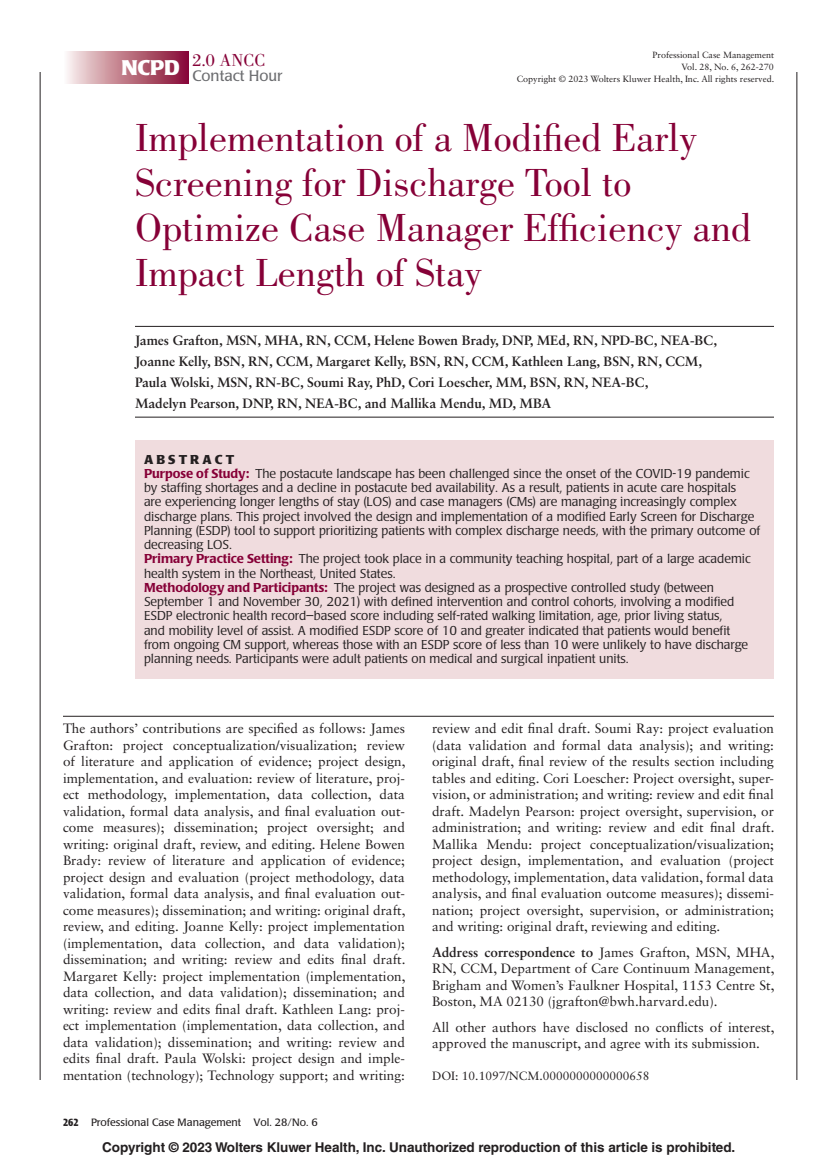
<style>
.page{position:relative;width:837px;height:1161px;background:#fff}
.page>*{position:absolute;margin:0;border:0;box-sizing:border-box;transform-origin:0 0}
.ArticleTitle{font:40.5px/45px "Bodoni Std";color:#860037}
.t1{font:700 21px "Poppl Laudatio";color:#fff}
.ArticleTitle-2{font:18px "Bodoni Std";color:#860037}
.ArticleTitle-3{font:15px "Poppl Laudatio";color:#6c6d70}
.ArticleAffl{font:13.5px/16.5px "Sabon LT Std";color:#231f20;text-align:justify}
.AuthorNotes{font:13.5px/16.5px "Sabon LT Std";color:#231f20;text-align:justify}
.ArticleAU{font:700 13.5px/21px "Sabon LT Std";color:#231f20}
.t2{font:700 13.5px "Helvetica LT Std";letter-spacing:-.005em;color:#231f20}
.AbstractParaFL{font:300 12.75px/14.2px "Poppl Laudatio";color:#231f20}
.AbstractParaFLFirst{font:300 12.75px/14.2px "Poppl Laudatio";color:#231f20}
.AbstractParaFLFirst-2{font:700 12.75px "Poppl Laudatio";letter-spacing:.24em;color:#231f20}
.DOI{font:12px "Sabon LT Std";color:#231f20}
.t3{font:10.5px "Poppl Laudatio";color:#231f20}
.t4{font:9px "Sabon LT Std";color:#231f20}
.s1{font-weight:500;color:#860037}
.s2{font-weight:700}
.s3{font-weight:700;font-stretch:condensed}
</style>
<div class="page">
<hr style="left:40px;top:72px;width:1px;height:1008px;background:#231f20">
<hr style="left:796px;top:72px;width:1px;height:1008px;background:#231f20">
<hr style="left:63px;top:716px;width:711px;height:1px;background:#231f20">
<div style="left:135px;top:440px;width:639px;height:238px;background:#f0dcde"></div>
<hr style="left:135px;top:326px;width:639px;height:1px;background:#231f20">
<hr style="left:135px;top:417px;width:639px;height:1px;background:#231f20">
<svg style="left:67px;top:52px;width:122px;height:31px;background:#bd7788"></svg>
<p class="t1" style="left:121px;top:56px;width:60px">NCPD</p>
<p class="ArticleTitle-2" style="left:192px;top:50px;width:75px">2.0 ANCC</p>
<p class="ArticleTitle-3" style="left:192px;top:68px;width:91px">Contact Hour</p>
<p class="t4" style="left:653px;top:50px;width:123px">Professional Case Management</p>
<p class="t4" style="left:682px;top:62px;width:94px">Vol. 28, No. 6, 262-270</p>
<p class="t4" style="left:517px;top:74px;width:259px">Copyright © 2023 Wolters Kluwer Health, Inc. All rights reserved.</p>
<p class="ArticleTitle" style="left:135px;top:116px;width:618px">Implementation of a Modified Early<br>Screening for Discharge Tool to<br>Optimize Case Manager Efficiency and<br>Impact Length of Stay</p>
<p class="ArticleAU" style="left:135px;top:329px;width:584px">James Grafton, MSN, MHA, RN, CCM, Helene Bowen Brady, DNP, MEd, RN, NPD-BC, NEA-BC, Joanne Kelly, BSN, RN, CCM, Margaret Kelly, BSN, RN, CCM, Kathleen Lang, BSN, RN, CCM, Paula Wolski, MSN, RN-BC, Soumi Ray, PhD, Cori Loescher, MM, BSN, RN, NEA-BC,<br>Madelyn Pearson, DNP, RN, NEA-BC, and Mallika Mendu, MD, MBA</p>
<p class="AbstractParaFLFirst-2" style="left:144px;top:452px;width:92px">ABSTRACT</p>
<p class="AbstractParaFLFirst" style="left:144px;top:467px;width:618px"><span class="s1">Purpose of Study:</span> The postacute landscape has been challenged since the onset of the COVID-19 pandemic by staffing shortages and a decline in postacute bed availability. As a result, patients in acute care hospitals<br>are experiencing longer lengths of stay (LOS) and case managers (CMs) are managing increasingly complex discharge plans. This project involved the design and implementation of a modified Early Screen for Discharge Planning (ESDP) tool to support prioritizing patients with complex discharge needs, with the primary outcome of decreasing LOS.</p>
<p class="AbstractParaFL" style="left:144px;top:552px;width:608px"><span class="s1">Primary Practice Setting:</span> The project took place in a community teaching hospital, part of a large academic health system in the Northeast, United States.</p>
<p class="AbstractParaFL" style="left:144px;top:581px;width:606px"><span class="s1">Methodology and Participants:</span> The project was designed as a prospective controlled study (between September 1 and November 30, 2021) with defined intervention and control cohorts, involving a modified ESDP electronic health record–based score including self-rated walking limitation, age, prior living status,<br>and mobility level of assist. A modified ESDP score of 10 and greater indicated that patients would benefit from ongoing CM support, whereas those with an ESDP score of less than 10 were unlikely to have discharge planning needs. Participants were adult patients on medical and surgical inpatient units.</p>
<p class="ArticleAffl" style="left:63px;top:720px;width:344px">The authors’ contributions are specified as follows: James Grafton: project conceptualization/visualization; review of literature and application of evidence; project design, implementation, and evaluation: review of literature, proj&shy;ect methodology, implementation, data collection, data validation, formal data analysis, and final evaluation out&shy;come measures); dissemination; project oversight; and writing: original draft, review, and editing. Helene Bowen Brady: review of literature and application of evidence; project design and evaluation (project methodology, data validation, formal data analysis, and final evaluation out&shy;come measures); dissemination; and writing: original draft, review, and editing. Joanne Kelly: project implementation (implementation, data collection, and data validation); dissemination; and writing: review and edits final draft.<br>Margaret Kelly: project implementation (implementation, data collection, and data validation); dissemination; and writing: review and edits final draft. Kathleen Lang: proj&shy;ect implementation (implementation, data collection, and data validation); dissemination; and writing: review and edits final draft. Paula Wolski: project design and imple&shy;mentation (technology); Technology support; and writing:</p>
<p class="ArticleAffl" style="left:432px;top:720px;width:344px">review and edit final draft. Soumi Ray: project evaluation (data validation and formal data analysis); and writing: original draft, final review of the results section including tables and editing. Cori Loescher: Project oversight, super&shy;vision, or administration; and writing: review and edit final draft. Madelyn Pearson: project oversight, supervision, or administration; and writing: review and edit final draft.<br>Mallika Mendu: project conceptualization/visualization; project design, implementation, and evaluation (project methodology, implementation, data validation, formal data analysis, and final evaluation outcome measures); dissemi&shy;nation; project oversight, supervision, or administration; and writing: original draft, reviewing and editing.</p>
<p class="AuthorNotes" style="left:432px;top:944px;width:344px"><span class="s2">Address correspondence to</span> James Grafton, MSN, MHA, RN, CCM, Department of Care Continuum Management, Brigham and Women’s Faulkner Hospital, 1153 Centre St, Boston, MA 02130 (jgrafton@bwh.harvard.edu).</p>
<p class="AuthorNotes" style="left:432px;top:1019px;width:344px">All other authors have disclosed no conflicts of interest, approved the manuscript, and agree with its submission.</p>
<p class="DOI" style="left:432px;top:1069px;width:219px">DOI: 10.1097/NCM.0000000000000658</p>
<p class="t3" style="left:63px;top:1117px;width:256px"><span class="s3">262</span> Professional Case Management Vol. 28/No. 6</p>
<p class="t2" style="left:102px;top:1139px;width:635px">Copyright © 2023 Wolters Kluwer Health, Inc. Unauthorized reproduction of this article is prohibited.</p>
</div>
